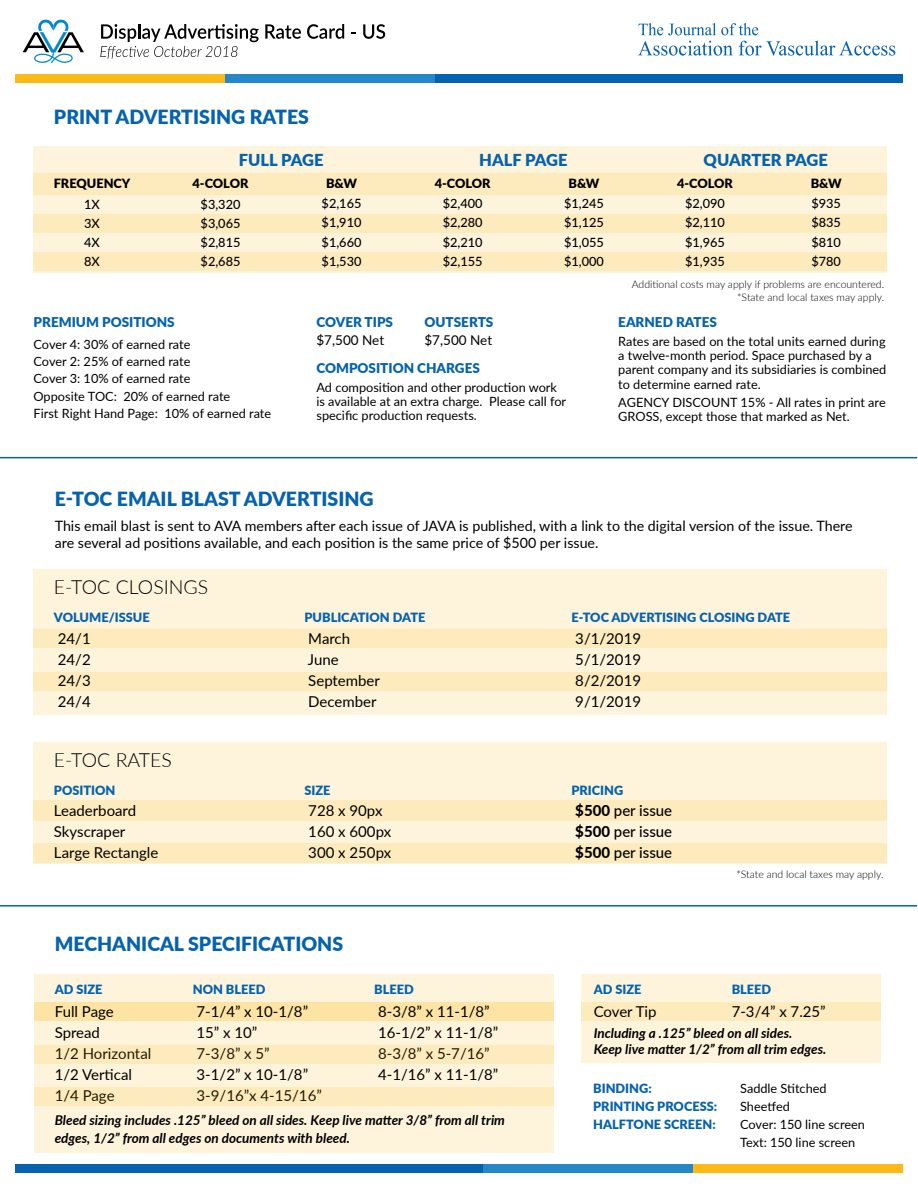
<style>
.page{position:relative;width:918px;height:1188px;background:#fff}
.page>*{position:absolute;margin:0;border:0;box-sizing:border-box;transform-origin:0 0}
.t1{font:900 19.5px "Lato";color:#0562af}
.t2{font:300 19.5px "Lato";color:#000}
.t3{font:900 16.5px "Lato";color:#0562af}
.t4{font:15px "Lato";color:#000}
.t5{font:500 15px "Lato";color:#000}
.t6{font:14.25px/17.2px "Lato";color:#000}
.t7{font:italic 700 13.65px "Lato";color:#000}
.t8{font:italic 700 13.5px/16px "Lato";color:#000}
.t9{font:900 13.5px "Lato";color:#0562af}
.t10{font:13.5px "Lato";color:#000}
.t11{font:12.75px/14.2px "Lato";color:#000}
.t12{font:500 12.75px/19px "Lato";color:#000;text-align:justify}
.t13{font:900 12.75px "Lato";color:#0562af}
.t14{font:900 12.75px "Lato";color:#000}
.t15{font:300 10.5px/12.8px "Lato";color:#000;text-align:right}
.s1{font-weight:800}
.s2{font-size:13.65px}
</style>
<div class="page">
<div style="left:34px;top:974px;width:520px;height:179px;background:#fef4dc"></div>
<div style="left:581px;top:974px;width:299px;height:89px;background:#fef4dc"></div>
<div style="left:34px;top:1003px;width:520px;height:18px;background:#fde3a4"></div>
<div style="left:581px;top:1003px;width:299px;height:18px;background:#fdebbe"></div>
<div style="left:34px;top:1045px;width:520px;height:18px;background:#fdebbe"></div>
<div style="left:34px;top:1087px;width:520px;height:18px;background:#fdebbe"></div>
<div style="left:15px;top:74px;width:210px;height:9px;background:#fdb916"></div>
<div style="left:225px;top:74px;width:210px;height:9px;background:#2587c8"></div>
<div style="left:436px;top:74px;width:467px;height:9px;background:#0562af"></div>
<div style="left:693px;top:1164px;width:210px;height:9px;background:#fdb916"></div>
<div style="left:483px;top:1164px;width:210px;height:9px;background:#2587c8"></div>
<div style="left:15px;top:1164px;width:467px;height:9px;background:#0562af"></div>
<svg style="left:23px;top:19px;width:61px;height:44px"></svg>
<svg style="left:265px;top:24px;width:36px;height:15px"></svg>
<svg style="left:307px;top:24px;width:37px;height:15px"></svg>
<svg style="left:363px;top:24px;width:22px;height:15px"></svg>
<svg style="left:100px;top:24px;width:159px;height:35px"></svg>
<svg style="left:639px;top:23px;width:119px;height:12px"></svg>
<svg style="left:638px;top:41px;width:95px;height:15px"></svg>
<svg style="left:739px;top:41px;width:156px;height:15px"></svg>
<hr style="left:0;top:457px;width:917px;height:1px;background:#0562af">
<hr style="left:0;top:905px;width:917px;height:2px;background:#0562af">
<div style="left:34px;top:146px;width:853px;height:126px;background:#fef4dc"></div>
<div style="left:34px;top:173px;width:853px;height:21px;background:#fdebbe"></div>
<div style="left:34px;top:215px;width:853px;height:18px;background:#fdebbe"></div>
<div style="left:34px;top:253px;width:853px;height:18px;background:#fdebbe"></div>
<div style="left:34px;top:570px;width:853px;height:145px;background:#fef4dc"></div>
<div style="left:34px;top:629px;width:853px;height:19px;background:#fdebbe"></div>
<div style="left:34px;top:672px;width:853px;height:18px;background:#fdebbe"></div>
<div style="left:34px;top:743px;width:853px;height:120px;background:#fef4dc"></div>
<div style="left:34px;top:800px;width:853px;height:21px;background:#fdebbe"></div>
<div style="left:34px;top:843px;width:853px;height:20px;background:#fdebbe"></div>
<h1 class="t1" style="left:54px;top:102px;width:25px">PRINT</h1>
<h1 class="t1" style="left:116px;top:102px;width:27px">ADVERTISING</h1>
<h1 class="t1" style="left:250px;top:102px;width:61px">RATES</h1>
<p class="t3" style="left:239px;top:147px;width:86px">FULL PAGE</p>
<p class="t14" style="left:54px;top:174px;width:78px">FREQUENCY</p>
<p class="t14" style="left:193px;top:174px;width:57px">4-COLOR</p>
<p class="t12" style="left:201px;top:194px;width:41px">$3,320 $3,065 $2,815 $2,685</p>
<p class="t12" style="left:84px;top:194px;width:17px">1X 3X 4X 8X</p>
<p class="t14" style="left:326px;top:174px;width:33px">B&amp;W</p>
<p class="t12" style="left:322px;top:194px;width:41px">$2,165 $1,910 $1,660 $1,530</p>
<p class="t3" style="left:479px;top:147px;width:90px">HALF PAGE</p>
<p class="t14" style="left:435px;top:174px;width:57px">4-COLOR</p>
<p class="t12" style="left:443px;top:194px;width:41px">$2,400 $2,280 $2,210 $2,155</p>
<p class="t14" style="left:569px;top:174px;width:33px">B&amp;W</p>
<p class="t12" style="left:564px;top:194px;width:41px">$1,245 $1,125 $1,055 $1,000</p>
<p class="t9" style="left:34px;top:312px;width:143px">PREMIUM POSITIONS</p>
<p class="t11" style="left:34px;top:335px;width:239px;line-height:17.2px">Cover 4: 30% of earned rate<br>Cover 2: 25% of earned rate<br>Cover 3: 10% of earned rate<br>Opposite TOC: 20% of earned rate<br>First Right Hand Page: 10% of earned rate</p>
<p class="t9" style="left:316px;top:312px;width:78px">COVER TIPS</p>
<p class="t9" style="left:424px;top:312px;width:21px">OUTSERTS</p>
<p class="t10" style="left:316px;top:330px;width:69px">$7,500 Net</p>
<p class="t10" style="left:424px;top:330px;width:69px">$7,500 Net</p>
<p class="t9" style="left:316px;top:358px;width:10px">COMPOSITION</p>
<p class="t9" style="left:417px;top:358px;width:64px">CHARGES</p>
<p class="t11" style="left:316px;top:379px;width:251px">Ad composition and other production work is available at an extra charge. Please call for specific production requests.</p>
<p class="t3" style="left:704px;top:147px;width:126px">QUARTER PAGE</p>
<p class="t14" style="left:811px;top:174px;width:33px">B&amp;W</p>
<p class="t12" style="left:811px;top:194px;width:31px">$935 $835 $810 $780</p>
<p class="t15" style="left:632px;top:278px;width:254px">Additional costs may apply if problems are encountered. *State and local taxes may apply.</p>
<p class="t14" style="left:677px;top:174px;width:57px">4-COLOR</p>
<p class="t12" style="left:685px;top:194px;width:41px">$2,090 $2,110 $1,965 $1,935</p>
<p class="t9" style="left:618px;top:312px;width:19px">EARNED</p>
<p class="t9" style="left:676px;top:312px;width:18px">RATES</p>
<p class="t11" style="left:618px;top:334px;width:270px">Rates are based on the total units earned during a twelve-month period. Space purchased by a parent company and its subsidiaries is combined to determine earned rate.</p>
<p class="t11" style="left:618px;top:394px;width:269px">AGENCY DISCOUNT 15% - All rates in print are<br>GROSS, except those that marked as Net.</p>
<h1 class="t1" style="left:55px;top:484px;width:320px">E-TOC EMAIL BLAST ADVERTISING</h1>
<p class="t6" style="left:55px;top:517px;width:799px">This email blast is sent to AVA members after each issue of JAVA is published, with a link to the digital version of the issue. There are several ad positions available, and each position is the same price of $500 per issue.</p>
<h1 class="t2" style="left:54px;top:573px;width:128px">E-TOC CLOSINGS</h1>
<p class="t13" style="left:54px;top:608px;width:97px">VOLUME/ISSUE</p>
<p class="t13" style="left:304px;top:608px;width:122px">PUBLICATION DATE</p>
<p class="t13" style="left:571px;top:608px;width:220px">E-TOC ADVERTISING CLOSING DATE</p>
<p class="t4" style="left:58px;top:628px;width:34px">24/1</p>
<p class="t4" style="left:308px;top:628px;width:43px">March</p>
<p class="t4" style="left:575px;top:628px;width:67px">3/1/2019</p>
<p class="t4" style="left:58px;top:649px;width:34px">24/2</p>
<p class="t4" style="left:308px;top:649px;width:32px">June</p>
<p class="t4" style="left:575px;top:649px;width:67px">5/1/2019</p>
<p class="t4" style="left:58px;top:670px;width:34px">24/3</p>
<p class="t4" style="left:308px;top:670px;width:73px">September</p>
<p class="t4" style="left:575px;top:670px;width:67px">8/2/2019</p>
<p class="t4" style="left:58px;top:691px;width:34px">24/4</p>
<p class="t4" style="left:308px;top:691px;width:70px">December</p>
<p class="t4" style="left:575px;top:691px;width:67px">9/1/2019</p>
<h1 class="t2" style="left:54px;top:746px;width:118px">E-TOC RATES</h1>
<p class="t13" style="left:54px;top:781px;width:63px">POSITION</p>
<p class="t13" style="left:304px;top:781px;width:28px">SIZE</p>
<p class="t13" style="left:571px;top:781px;width:53px">PRICING</p>
<p class="t4" style="left:54px;top:800px;width:84px">Leaderboard</p>
<p class="t4" style="left:308px;top:800px;width:76px">728 x 90px</p>
<p class="t5" style="left:575px;top:799px;width:98px"><span class="s1">$500</span> per issue</p>
<p class="t4" style="left:54px;top:821px;width:73px">Skyscraper</p>
<p class="t4" style="left:308px;top:821px;width:84px">160 x 600px</p>
<p class="t5" style="left:575px;top:820px;width:98px"><span class="s1">$500</span> per issue</p>
<p class="t4" style="left:54px;top:842px;width:106px">Large Rectangle</p>
<p class="t4" style="left:308px;top:842px;width:84px">300 x 250px</p>
<p class="t5" style="left:575px;top:841px;width:98px"><span class="s1">$500</span> per issue</p>
<h1 class="t1" style="left:55px;top:929px;width:32px">MECHANICAL</h1>
<h1 class="t1" style="left:188px;top:929px;width:22px">SPECI</h1>
<h1 class="t1" style="left:241px;top:929px;width:24px">FICATIONS</h1>
<p class="t15" style="left:736px;top:867px;width:149px">*State and local taxes may apply.</p>
<p class="t13" style="left:55px;top:980px;width:49px">AD SIZE</p>
<p class="t13" style="left:193px;top:980px;width:74px">NON BLEED</p>
<p class="t13" style="left:374px;top:980px;width:41px">BLEED</p>
<p class="t4" style="left:55px;top:1000px;width:61px">Full Page</p>
<p class="t4" style="left:197px;top:1000px;width:113px">7-1/4” x 10-1/8”</p>
<p class="t4" style="left:378px;top:1000px;width:113px">8-3/8” x 11-1/8”</p>
<p class="t4" style="left:55px;top:1021px;width:47px">Spread</p>
<p class="t4" style="left:197px;top:1021px;width:62px">15” x 10”</p>
<p class="t4" style="left:378px;top:1021px;width:122px">16-1/2” x 11-1/8”</p>
<p class="t4" style="left:55px;top:1042px;width:98px">1/2 Horizontal</p>
<p class="t4" style="left:197px;top:1042px;width:75px">7-3/8” x 5”</p>
<p class="t4" style="left:378px;top:1042px;width:113px">8-3/8” x 5-7/16”</p>
<p class="t4" style="left:55px;top:1063px;width:79px">1/2 Vertical</p>
<p class="t4" style="left:197px;top:1063px;width:113px">3-1/2” x 10-1/8”</p>
<p class="t4" style="left:378px;top:1063px;width:122px">4-1/16” x 11-1/8”</p>
<p class="t4" style="left:55px;top:1084px;width:61px">1/4 Page</p>
<p class="t4" style="left:197px;top:1084px;width:127px">3-9/16”x 4-15/16”</p>
<p class="t8" style="left:55px;top:1112px;width:452px">Bleed sizing includes .125” bleed on all sides. K<span class="s2">eep live matter 3/8” from all trim</span></p>
<p class="t7" style="left:55px;top:1128px;width:297px">edges, 1/2” from all edges on documents with bleed.</p>
<p class="t13" style="left:594px;top:980px;width:49px">AD SIZE</p>
<p class="t13" style="left:732px;top:980px;width:41px">BLEED</p>
<p class="t4" style="left:594px;top:1000px;width:64px">Cover Tip</p>
<p class="t4" style="left:732px;top:1000px;width:96px">7-3/4” x 7.25”</p>
<p class="t8" style="left:594px;top:1025px;width:234px">Including a .125” bleed on all sides.<br>Keep live matter 1/2” from all trim edges.</p>
<p class="t13" style="left:593px;top:1079px;width:18px">BINDING</p>
<p class="t13" style="left:648px;top:1079px;width:5px">:</p>
<p class="t11" style="left:740px;top:1081px;width:88px">Saddle Stitched</p>
<p class="t13" style="left:593px;top:1097px;width:17px">PRINTING</p>
<p class="t13" style="left:657px;top:1097px;width:17px">PROCESS</p>
<p class="t13" style="left:714px;top:1097px;width:5px">:</p>
<p class="t11" style="left:740px;top:1099px;width:51px">Sheetfed</p>
<p class="t13" style="left:593px;top:1115px;width:43px">HALFTONE</p>
<p class="t13" style="left:664px;top:1115px;width:17px">SCREEN</p>
<p class="t13" style="left:712px;top:1115px;width:5px">:</p>
<p class="t11" style="left:740px;top:1115px;width:126px;line-height:18px">Cover: 150 line screen<br>Text: 150 line screen</p>
</div>
